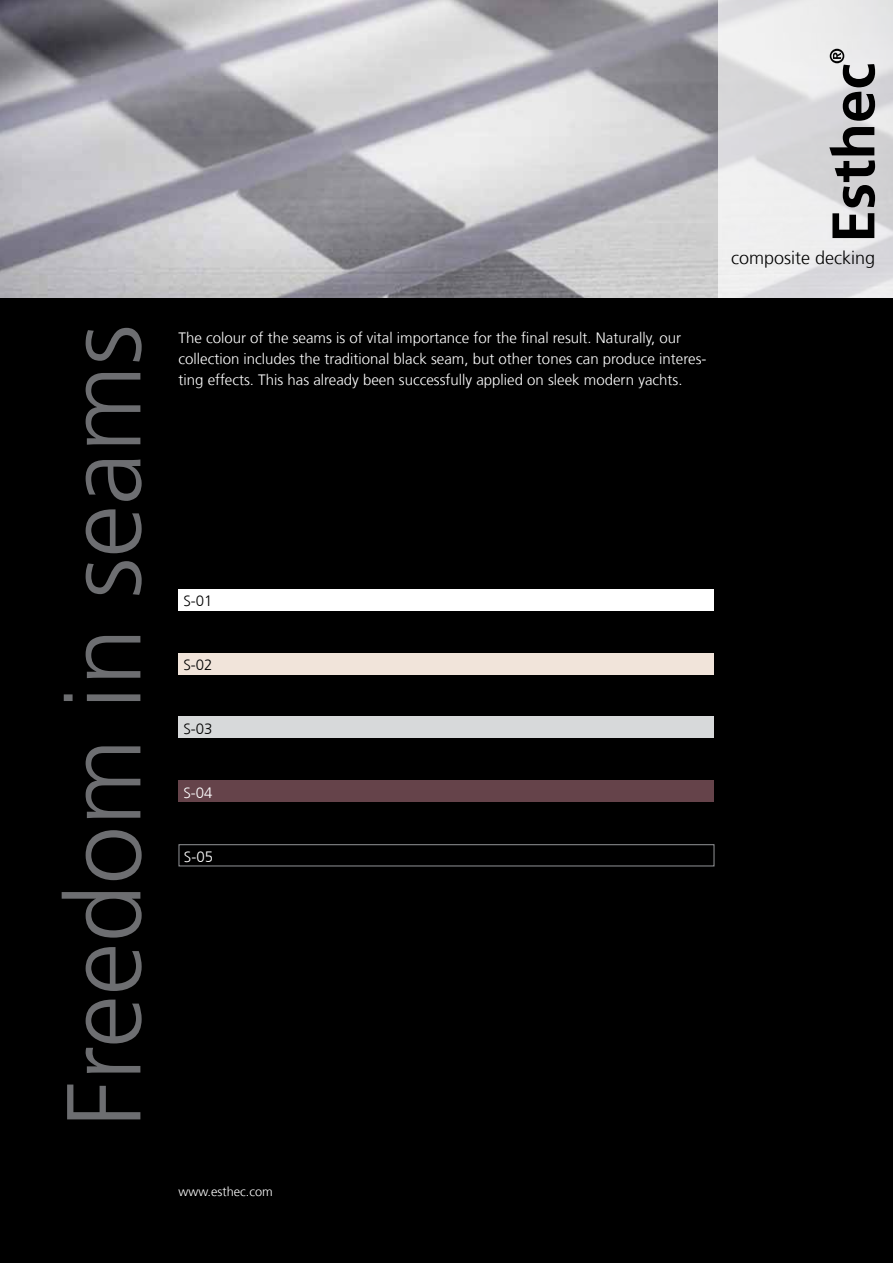
<style>
.page{position:relative;width:893px;height:1263px;background:#fff}
.page>*{position:absolute;margin:0;border:0;box-sizing:border-box;transform-origin:0 0}
.t1{font:300 105px "Frutiger LT Com";color:#6d6e71}
.t2{font:300 18px "Frutiger LT Com";color:#000}
.t3{font:300 15px/21px "Frutiger LT Com";color:#fff}
.t4{font:300 15px "Frutiger LT Com";color:#000}
.t5{font:300 12.75px "Frutiger LT Com";color:#fff}
</style>
<div class="page">
<div style="left:0;top:293px;width:893px;height:970px;background:#000"></div>
<img style="left:0;top:0;width:718px;height:298px">
<svg style="left:718px;top:0;width:175px;height:298px;fill:#e9e9ea"></svg>
<svg style="left:832px;top:213px;width:42px;height:25px"></svg>
<svg style="left:829px;top:127px;width:46px;height:80px"></svg>
<svg style="left:830px;top:49px;width:45px;height:72px"></svg>
<div style="left:179px;top:844px;width:535px;height:22px;border:1px solid #939598"></div>
<div style="left:179px;top:653px;width:535px;height:21px;background:#f1e4da"></div>
<div style="left:179px;top:717px;width:535px;height:21px;background:#d7d9da"></div>
<div style="left:179px;top:780px;width:535px;height:22px;background:#65434a"></div>
<div style="left:179px;top:589px;width:535px;height:21px;background:#fff"></div>
<h1 class="t1" style="left:43px;top:1127px;width:805px;rotate:-90deg">Freedom in seams</h1>
<p class="t3" style="left:179px;top:327px;width:529px">The colour of the seams is of vital importance for the final result. Naturally, our collection includes the traditional black seam, but other tones can produce interes&shy;ting effects. This has already been successfully applied on sleek modern yachts.</p>
<p class="t2" style="left:731px;top:248px;width:146px">composite decking</p>
<p class="t4" style="left:183px;top:592px;width:31px">S-01</p>
<p class="t4" style="left:183px;top:656px;width:31px">S-02</p>
<p class="t4" style="left:183px;top:720px;width:31px">S-03</p>
<p class="t3" style="left:183px;top:782px;width:31px">S-04</p>
<p class="t3" style="left:184px;top:846px;width:31px">S-05</p>
<p class="t5" style="left:179px;top:1184px;width:96px">www.esthec.com</p>
</div>
